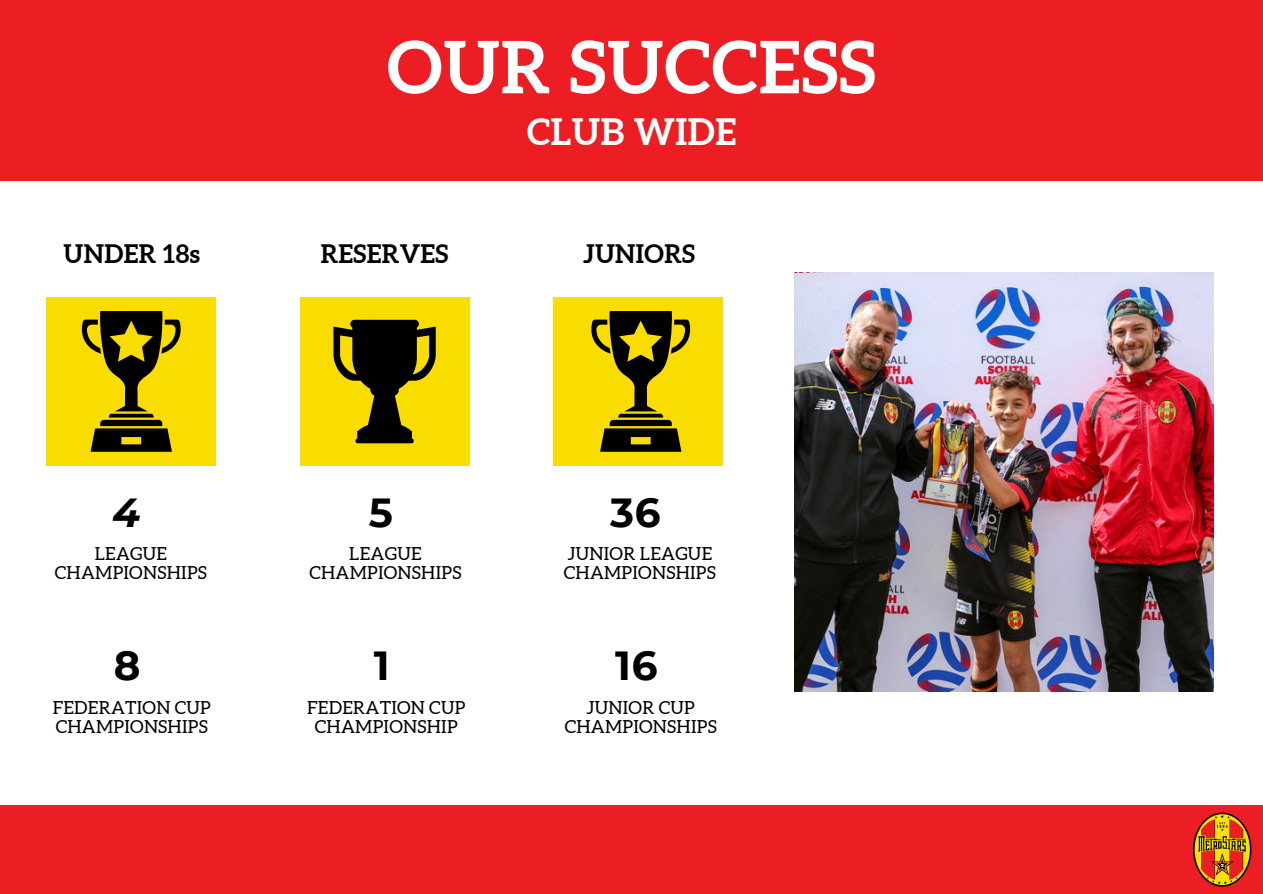
<style>
.page{position:relative;width:1263px;height:894px;background:#fff}
.page>*{position:absolute;margin:0;border:0;box-sizing:border-box;transform-origin:0 0}
.t1{font:700 72.3px "Aleo";letter-spacing:.015em;color:#fff}
.t2{font:700 40.5px "Montserrat";color:#000}
.t3{font:italic 700 40.5px "Montserrat";color:#000}
.t4{font:700 36.3px "Aleo";letter-spacing:.015em;color:#fff}
.t5{font:700 25.5px "Aleo";letter-spacing:.015em;color:#000}
.t6{font:18px/19.2px "Aleo";letter-spacing:.015em;color:#000;text-align:center}
</style>
<div class="page">
<div style="left:0;top:804px;width:1263px;height:89px;background:#ec1d23"></div>
<div style="left:0;top:0;width:1263px;height:181px;background:#ec1d23"></div>
<div style="left:46px;top:298px;width:169px;height:168px;background:#fadd00"></div>
<div style="left:300px;top:297px;width:169px;height:168px;background:#fadd00"></div>
<div style="left:554px;top:297px;width:169px;height:168px;background:#fadd00"></div>
<svg style="left:81px;top:311px;width:100px;height:140px"></svg>
<svg style="left:591px;top:311px;width:100px;height:140px"></svg>
<svg style="left:333px;top:320px;width:103px;height:123px"></svg>
<img style="left:795px;top:273px;width:418px;height:418px">
<img style="left:1193px;top:812px;width:59px;height:74px">
<h3 class="t1" style="left:387px;top:25px;width:490px">OUR SUCCESS</h3>
<h3 class="t4" style="left:527px;top:111px;width:211px">CLUB WIDE</h3>
<p class="t5" style="left:64px;top:239px;width:138px">UNDER 18s</p>
<h2 class="t5" style="left:321px;top:239px;width:129px">RESERVES</h2>
<p class="t5" style="left:583px;top:239px;width:114px">JUNIORS</p>
<p class="t3" style="left:113px;top:487px;width:29px">4</p>
<p class="t6" style="left:55px;top:544px;width:154px">LEAGUE<br>CHAMPIONSHIPS</p>
<p class="t2" style="left:114px;top:641px;width:28px">8</p>
<p class="t6" style="left:53px;top:697px;width:160px;text-align:left">FEDERATION CUP<br>CHAMPIONSHIPS</p>
<p class="t2" style="left:369px;top:487px;width:26px">5</p>
<p class="t6" style="left:309px;top:544px;width:154px">LEAGUE<br>CHAMPIONSHIPS</p>
<p class="t2" style="left:374px;top:641px;width:17px">1</p>
<p class="t6" style="left:307px;top:697px;width:160px">FEDERATION CUP<br>CHAMPIONSHIP</p>
<h2 class="t2" style="left:610px;top:487px;width:52px">36</h2>
<p class="t6" style="left:564px;top:544px;width:154px;text-align:left">JUNIOR LEAGUE<br>CHAMPIONSHIPS</p>
<p class="t2" style="left:615px;top:641px;width:44px">16</p>
<p class="t6" style="left:565px;top:697px;width:154px">JUNIOR CUP<br>CHAMPIONSHIPS</p>
</div>
